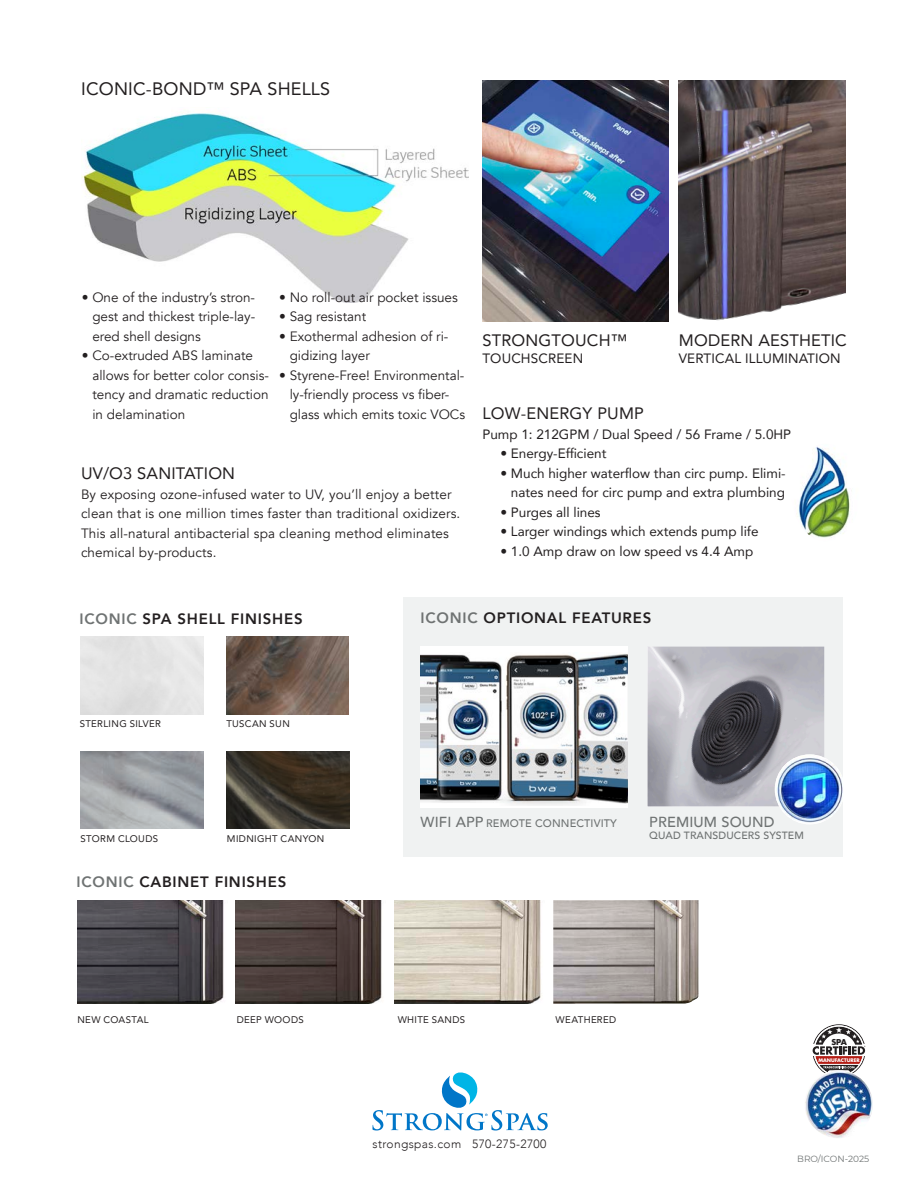
<style>
.page{position:relative;width:918px;height:1188px;background:#fff}
.page>*{position:absolute;margin:0;border:0;box-sizing:border-box;transform-origin:0 0}
.t1{font:18px "Avenir";letter-spacing:.01em;color:#231f20}
.t2{font:16.5px "Avenir";letter-spacing:.01em;color:#231f20}
.t3{font:800 15px "Avenir";letter-spacing:.05em;color:#231f20}
.t4{font:500 14.55px "Avenir";letter-spacing:.01em;color:#6f7373}
.t5{font:13.5px/19.5px "Avenir";color:#231f20}
.t6{font:13.5px/19.5px "Avenir";color:#231f20;text-align:right}
.t7{font:300 12px "Avenir";letter-spacing:.03em;color:#231f20}
.t8{font:500 10.95px "Avenir";letter-spacing:.01em;color:#6f7373}
.t9{font:500 10.5px "Avenir";letter-spacing:.01em;color:#6f7373}
.Large_Body_Copy{font:9.6px "Avenir";letter-spacing:.035em;color:#231f20}
.t10{font:9px "Montserrat";color:#6f7373}
.t11{font:700 7.95px "Futura";color:#231f20}
.t12{font:700 4.8px "Futura";color:#fff}
.s1{color:#6f7373}
.s2{font-size:14.55px}
</style>
<div class="page">
<svg style="left:812px;top:1024px;width:54px;height:49px"></svg>
<img style="left:805px;top:1070px;width:68px;height:68px;border-radius:34px">
<img style="left:226px;top:752px;width:124px;height:76px">
<img style="left:226px;top:637px;width:123px;height:77px">
<img style="left:80px;top:752px;width:124px;height:76px">
<img style="left:553px;top:900px;width:146px;height:104px">
<img style="left:395px;top:900px;width:147px;height:104px">
<img style="left:236px;top:900px;width:146px;height:104px">
<img style="left:77px;top:900px;width:147px;height:104px">
<div style="left:403px;top:597px;width:440px;height:260px;background:#f0f2f2"></div>
<div style="left:421px;top:647px;width:207px;height:161px;background:#fff"></div>
<img style="left:421px;top:654px;width:207px;height:151px">
<img style="left:648px;top:647px;width:176px;height:159px">
<img style="left:775px;top:754px;width:70px;height:70px;border-radius:35px">
<svg style="left:372px;top:1072px;width:176px;height:59px"></svg>
<img style="left:82px;top:113px;width:386px;height:190px">
<img style="left:482px;top:80px;width:186px;height:241px">
<img style="left:679px;top:80px;width:167px;height:241px">
<img style="left:797px;top:447px;width:55px;height:91px">
<p class="t1" style="left:81px;top:74px;width:250px">ICONIC-BOND™ SPA SHELLS</p>
<p class="t5" style="left:92px;top:288px;width:164px;text-align:justify;text-indent:-11px">• One of the industry’s stron&shy;gest and thickest triple-lay&shy;ered shell designs</p>
<p class="t5" style="left:92px;top:346px;width:178px;text-indent:-11px">• Co-extruded ABS laminate allows for better color consis&shy;tency and dramatic reduction in delamination</p>
<p class="t5" style="left:279px;top:288px;width:180px">• No roll-out air pocket issues</p>
<p class="t5" style="left:279px;top:307px;width:88px">• Sag resistant</p>
<p class="t5" style="left:290px;top:327px;width:160px;text-indent:-11px">• Exothermal adhesion of ri&shy;gidizing layer</p>
<p class="t5" style="left:290px;top:366px;width:177px;text-indent:-11px">• Styrene-Free! Environmental&shy;ly-friendly process vs fiber&shy;glass which emits toxic VOCs</p>
<p class="t2" style="left:81px;top:460px;width:156px">UV/O3 SANITATION</p>
<p class="t5" style="left:81px;top:485px;width:381px">By exposing ozone-infused water to UV, you’ll enjoy a better clean that is one million times faster than traditional oxidizers.<br>This all-natural antibacterial spa cleaning method eliminates chemical by-products.</p>
<p class="t2" style="left:482px;top:327px;width:146px">STRONGTOUCH™</p>
<p class="t6" style="left:482px;top:348px;width:102px">TOUCHSCREEN</p>
<p class="t2" style="left:679px;top:327px;width:169px">MODERN AESTHETIC</p>
<p class="t6" style="left:679px;top:348px;width:163px">VERTICAL ILLUMINATION</p>
<p class="t2" style="left:482px;top:400px;width:163px">LOW-ENERGY PUMP</p>
<p class="t6" style="left:482px;top:424px;width:310px">Pump 1: 212GPM / Dual Speed / 56 Frame / 5.0HP</p>
<p class="t6" style="left:500px;top:443px;width:108px">• Energy-Efficient</p>
<p class="t6" style="left:500px;top:463px;width:287px">• Much higher waterflow than circ pump. Elimi&shy;nates need for circ pump and extra plumbing</p>
<p class="t6" style="left:500px;top:502px;width:102px">• Purges all lines</p>
<p class="t6" style="left:500px;top:521px;width:260px">• Larger windings which extends pump life</p>
<p class="t6" style="left:500px;top:541px;width:254px">• 1.0 Amp draw on low speed vs 4.4 Amp</p>
<p class="t3" style="left:80px;top:608px;width:224px"><span class="s1">ICONIC</span> SPA SHELL FINISHES</p>
<p class="Large_Body_Copy" style="left:80px;top:715px;width:83px">STERLING SILVER</p>
<p class="Large_Body_Copy" style="left:226px;top:715px;width:65px">TUSCAN SUN</p>
<p class="Large_Body_Copy" style="left:80px;top:831px;width:79px">STORM CLOUDS</p>
<p class="Large_Body_Copy" style="left:227px;top:831px;width:99px">MIDNIGHT CANYON</p>
<p class="t3" style="left:77px;top:870px;width:211px"><span class="s1">ICONIC</span> CABINET FINISHES</p>
<p class="t3" style="left:421px;top:606px;width:232px"><span class="s1">ICONIC</span> OPTIONAL FEATURES</p>
<p class="t8" style="left:421px;top:814px;width:198px"><span class="s2">WIFI APP</span> REMOTE CONNECTIVITY</p>
<p class="t4" style="left:649px;top:809px;width:127px">PREMIUM SOUND</p>
<p class="t9" style="left:649px;top:826px;width:156px">QUAD TRANSDUCERS SYSTEM</p>
<p class="Large_Body_Copy" style="left:77px;top:1012px;width:73px">NEW COASTAL</p>
<p class="Large_Body_Copy" style="left:237px;top:1012px;width:69px">DEEP WOODS</p>
<p class="Large_Body_Copy" style="left:398px;top:1012px;width:69px">WHITE SANDS</p>
<p class="Large_Body_Copy" style="left:556px;top:1012px;width:62px">WEATHERED</p>
<p class="t7" style="left:373px;top:1137px;width:175px">strongspas.com 570-275-2700</p>
<p class="t11" style="left:831px;top:1036px;width:17px">SPA</p>
<p class="t12" style="left:818px;top:1057px;width:43px">MANUFACTURER</p>
<p class="t10" style="left:797px;top:1152px;width:74px">BRO/ICON-2025</p>
</div>
